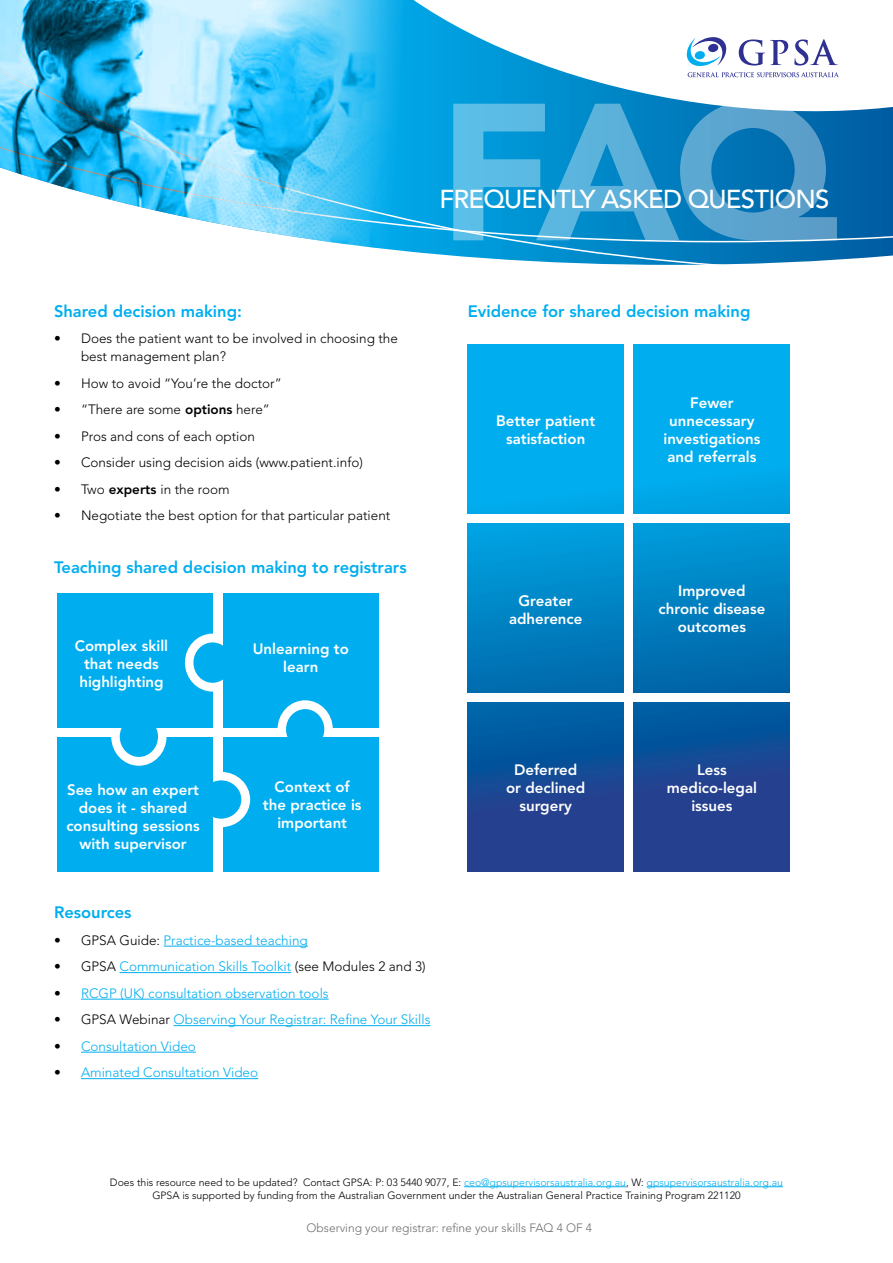
<style>
.page{position:relative;width:893px;height:1263px;background:#fff}
.page>*{position:absolute;margin:0;border:0;box-sizing:border-box;transform-origin:0 0}
.t1{font:900 192.9px "Avenir LT Std";color:#fff}
.t2{font:500 25.8px "Avenir LT Std";letter-spacing:-.03em;color:#fff}
.t3{font:800 16.5px "Avenir LT Std";color:#00aeef}
.t4{font:800 15px/18px "Avenir LT Std";color:#fff;text-align:center}
.t5{font:300 13.5px/18px "Avenir LT Std";color:#000}
.t6{font:300 13.5px "Avenir LT Std";color:#00aeef}
.t7{font:300 12px "Avenir LT Std";color:#6d6e71}
.t8{font:300 10.5px/13.5px "Avenir";color:#000;text-align:center}
.s1{font-weight:800}
.s2{color:#000}
.s3{color:#00aeef}
</style>
<div class="page">
<div style="left:468px;top:344px;width:156px;height:169px;background:#00aeef"></div>
<div style="left:468px;top:524px;width:156px;height:169px;background:linear-gradient(to bottom,#00a2e1,#0069ab)"></div>
<div style="left:468px;top:702px;width:156px;height:169px;background:linear-gradient(to bottom,#0061a5,#303789)"></div>
<div style="left:634px;top:344px;width:156px;height:169px;background:linear-gradient(to right,#00adee,#00abec)"></div>
<div style="left:634px;top:524px;width:156px;height:169px;background:linear-gradient(to bottom,#009bda,#0062a5)"></div>
<div style="left:634px;top:702px;width:156px;height:169px;background:linear-gradient(to bottom,#02579e,#31388a)"></div>
<hr style="left:164px;top:946px;width:144px;height:1px;background:#00aeef">
<hr style="left:120px;top:972px;width:171px;height:1px;background:#00aeef">
<hr style="left:81px;top:999px;width:248px;height:1px;background:#00aeef">
<hr style="left:174px;top:1025px;width:256px;height:1px;background:#00aeef">
<hr style="left:81px;top:1052px;width:115px;height:1px;background:#00aeef">
<hr style="left:81px;top:1078px;width:177px;height:1px;background:#00aeef">
<div style="left:57px;top:594px;width:156px;height:134px;background:#00aeef"></div>
<div style="left:185px;top:634px;width:55px;height:58px;background:#fff;border-radius:50%"></div>
<div style="left:57px;top:737px;width:156px;height:134px;background:#00aeef"></div>
<div style="left:223px;top:594px;width:156px;height:134px;background:#00aeef"></div>
<div style="left:193px;top:642px;width:39px;height:41px;background:#00aeef;border-radius:50%"></div>
<div style="left:278px;top:700px;width:55px;height:58px;background:#fff;border-radius:50%"></div>
<svg style="left:111px;top:734px;width:56px;height:32px"></svg>
<div style="left:223px;top:737px;width:156px;height:134px;background:#00aeef"></div>
<div style="left:286px;top:709px;width:38px;height:40px;background:#00aeef;border-radius:50%"></div>
<div style="left:120px;top:716px;width:38px;height:41px;background:#00aeef;border-radius:50%"></div>
<svg style="left:216px;top:772px;width:34px;height:55px"></svg>
<div style="left:201px;top:780px;width:40px;height:39px;background:#00aeef;border-radius:50%"></div>
<hr style="left:464px;top:1186px;width:162px;height:1px;background:#00aeef">
<hr style="left:647px;top:1186px;width:136px;height:1px;background:#00aeef">
<svg style="left:403px;top:136px;width:490px;height:129px;background:#0c86c5"></svg>
<svg style="left:403px;top:0;width:490px;height:136px"></svg>
<svg style="left:687px;top:37px;width:39px;height:29px"></svg>
<svg style="left:688px;top:72px;width:151px;height:5px"></svg>
<svg style="left:739px;top:39px;width:49px;height:27px"></svg>
<svg style="left:794px;top:39px;width:44px;height:27px"></svg>
<img style="left:0;top:0;width:403px;height:251px">
<p class="t3" style="left:54px;top:301px;width:189px">Shared decision making:</p>
<p class="t5" style="left:81px;top:329px;width:318px;text-indent:-27px">• Does the patient want to be involved in choosing the best management plan?</p>
<p class="t5" style="left:54px;top:374px;width:229px">• How to avoid “You’re the doctor”</p>
<p class="t5" style="left:54px;top:400px;width:217px">• “There are some <span class="s1">options</span> here”</p>
<p class="t5" style="left:54px;top:427px;width:202px">• Pros and cons of each option</p>
<p class="t5" style="left:54px;top:453px;width:310px">• Consider using decision aids (www.patient.info)</p>
<p class="t5" style="left:54px;top:480px;width:177px">• Two <span class="s1">experts</span> in the room</p>
<p class="t5" style="left:54px;top:506px;width:338px">• Negotiate the best option for that particular patient</p>
<p class="t3" style="left:54px;top:558px;width:354px">Teaching shared decision making to registrars</p>
<p class="t4" style="left:75px;top:636px;width:95px">Complex skill that needs highlighting</p>
<p class="t4" style="left:253px;top:639px;width:98px">Unlearning to learn</p>
<h1 class="t1" style="left:438px;top:56px;width:401px">FAQ</h1>
<h2 class="t2" style="left:439px;top:184px;width:391px">FREQUENTLY ASKED QUESTIONS</h2>
<p class="t3" style="left:468px;top:301px;width:284px">Evidence for shared decision making</p>
<p class="t4" style="left:496px;top:411px;width:101px">Better patient satisfaction</p>
<p class="t4" style="left:509px;top:592px;width:75px">Greater adherence</p>
<p class="t4" style="left:663px;top:393px;width:98px">Fewer unnecessary investigations and referrals</p>
<p class="t4" style="left:659px;top:582px;width:108px">Improved chronic disease outcomes</p>
<p class="t4" style="left:66px;top:781px;width:135px">See how an expert does it - shared consulting sessions with supervisor</p>
<p class="t4" style="left:263px;top:777px;width:100px">Context of the practice is important</p>
<p class="t3" style="left:54px;top:903px;width:79px">Resources</p>
<p class="t6" style="left:54px;top:932px;width:255px"><span class="s2">• GPSA Guide:</span> Practice-based teaching</p>
<p class="t6" style="left:54px;top:959px;width:373px"><span class="s2">• GPSA</span> Communication Skills Toolkit <span class="s2">(see Modules 2 and 3)</span></p>
<p class="t6" style="left:54px;top:985px;width:276px"><span class="s2">•</span> RCGP (UK) consultation observation tools</p>
<p class="t6" style="left:54px;top:1012px;width:378px"><span class="s2">• GPSA Webinar</span> Observing Your Registrar: Refine Your Skills</p>
<p class="t6" style="left:54px;top:1038px;width:143px"><span class="s2">•</span> Consultation Video</p>
<p class="t6" style="left:54px;top:1065px;width:206px"><span class="s2">•</span> Aminated Consultation Video</p>
<p class="t4" style="left:506px;top:760px;width:81px">Deferred or declined surgery</p>
<p class="t4" style="left:667px;top:760px;width:92px">Less medico-legal issues</p>
<p class="t8" style="left:110px;top:1175px;width:674px">Does this resource need to be updated? Contact GPSA: P: 03 5440 9077, E: <span class="s3">ceo@gpsupervisorsaustralia.org.au</span>, W: <span class="s3">gpsupervisorsaustralia.org.au<br></span>GPSA is supported by funding from the Australian Government under the Australian General Practice Training Program 221120</p>
<p class="t7" style="left:307px;top:1220px;width:287px">Observing your registrar: refine your skills FAQ 4 OF 4</p>
</div>
